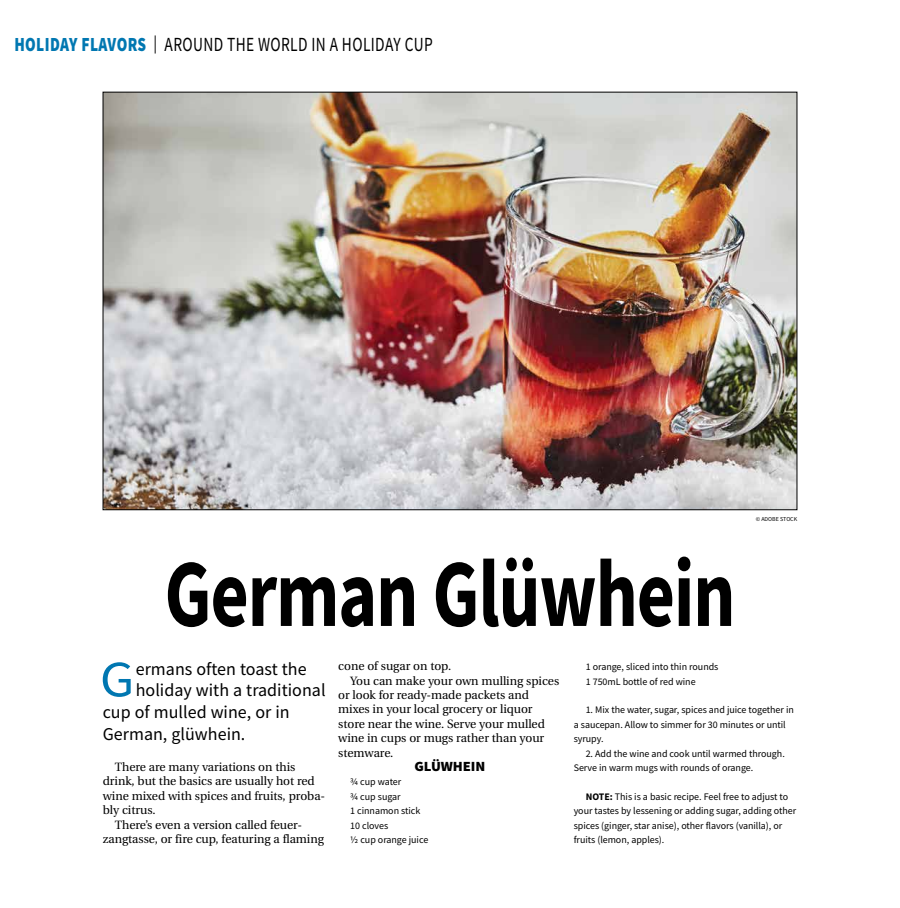
<style>
.page{position:relative;width:900px;height:908px;background:#fff}
.page>*{position:absolute;margin:0;border:0;box-sizing:border-box;transform-origin:0 0}
.t1{font:700 96px "Source Sans Pro";letter-spacing:-.015em;color:#000;scale:.77 1}
.t2{font:50.9px "Source Sans Pro";color:#0077b1;scale:1.1 1}
.t3{font:20px "Source Sans Pro";letter-spacing:.025em;color:#000;scale:.77 1}
.t4{font:18px "Source Sans Pro";color:#000}
.t5{font:900 14px "Source Sans Pro";letter-spacing:-.005em;color:#000;scale:1.05 1}
.t6{font:12px "Utopia";letter-spacing:-.005em;color:#000}
.t7{font:10px/14.4px "Source Sans Pro";letter-spacing:-.005em;color:#000}
.t8{font:6px "Source Sans Pro";color:#000}
.s1{font-weight:900;color:#0077b1}
.s2{font-size:18px}
.s3{font-weight:700}
</style>
<div class="page">
<img style="left:105px;top:94px;width:690px;height:414px">
<h3 class="t3" style="left:14px;top:32px;width:545px"><span class="s1">HOLIDAY FLAVORS</span> <span class="s2">|</span> AROUND THE WORLD IN A HOLIDAY CUP</h3>
<h1 class="t1" style="left:164px;top:529px;width:743px">German Glüwhein</h1>
<p class="t8" style="left:756px;top:514px;width:43px">© ADOBE STOCK</p>
<h2 class="t2" style="left:100px;top:646px;width:33px">G</h2>
<h3 class="t4" style="left:136px;top:657px;width:172px">ermans often toast the</h3>
<h3 class="t4" style="left:136px;top:678px;width:191px">holiday with a traditional</h3>
<h3 class="t4" style="left:103px;top:700px;width:188px">cup of mulled wine, or in</h3>
<h3 class="t4" style="left:103px;top:721px;width:144px">German, glüwhein.</h3>
<p class="t6" style="left:115px;top:760px;width:182px">There are many variations on this</p>
<p class="t6" style="left:103px;top:774px;width:214px">drink, but the basics are usually hot red</p>
<p class="t6" style="left:103px;top:789px;width:224px">wine mixed with spices and fruits, proba-</p>
<p class="t6" style="left:103px;top:803px;width:54px">bly citrus.</p>
<p class="t6" style="left:115px;top:817px;width:189px">There’s even a version called feuer-</p>
<p class="t6" style="left:103px;top:832px;width:223px">zangtasse, or fire cup, featuring a flaming</p>
<p class="t6" style="left:338px;top:659px;width:114px">cone of sugar on top.</p>
<p class="t6" style="left:350px;top:673px;width:211px">You can make your own mulling spices</p>
<p class="t6" style="left:338px;top:688px;width:192px">or look for ready-made packets and</p>
<p class="t6" style="left:338px;top:702px;width:196px">mixes in your local grocery or liquor</p>
<p class="t6" style="left:338px;top:717px;width:208px">store near the wine. Serve your mulled</p>
<p class="t6" style="left:338px;top:731px;width:208px">wine in cups or mugs rather than your</p>
<p class="t6" style="left:338px;top:745px;width:57px">stemware.</p>
<h3 class="t5" style="left:415px;top:756px;width:69px">GLÜWHEIN</h3>
<p class="t7" style="left:350px;top:774px;width:80px">¾ cup water<br>¾ cup sugar<br>1 cinnamon stick<br>10 cloves<br>½ cup orange juice</p>
<p class="t7" style="left:586px;top:659px;width:134px">1 orange, sliced into thin rounds<br>1 750mL bottle of red wine</p>
<p class="t7" style="left:574px;top:702px;width:222px;text-indent:12px">1. Mix the water, sugar, spices and juice together in a saucepan. Allow to simmer for 30 minutes or until syrupy.</p>
<p class="t7" style="left:574px;top:745px;width:213px;text-indent:12px">2. Add the wine and cook until warmed through.<br>Serve in warm mugs with rounds of orange.</p>
<p class="t7" style="left:574px;top:789px;width:224px;text-indent:12px"><span class="s3">NOTE:</span> This is a basic recipe. Feel free to adjust to your tastes by lessening or adding sugar, adding other spices (ginger, star anise), other flavors (vanilla), or fruits (lemon, apples).</p>
</div>
